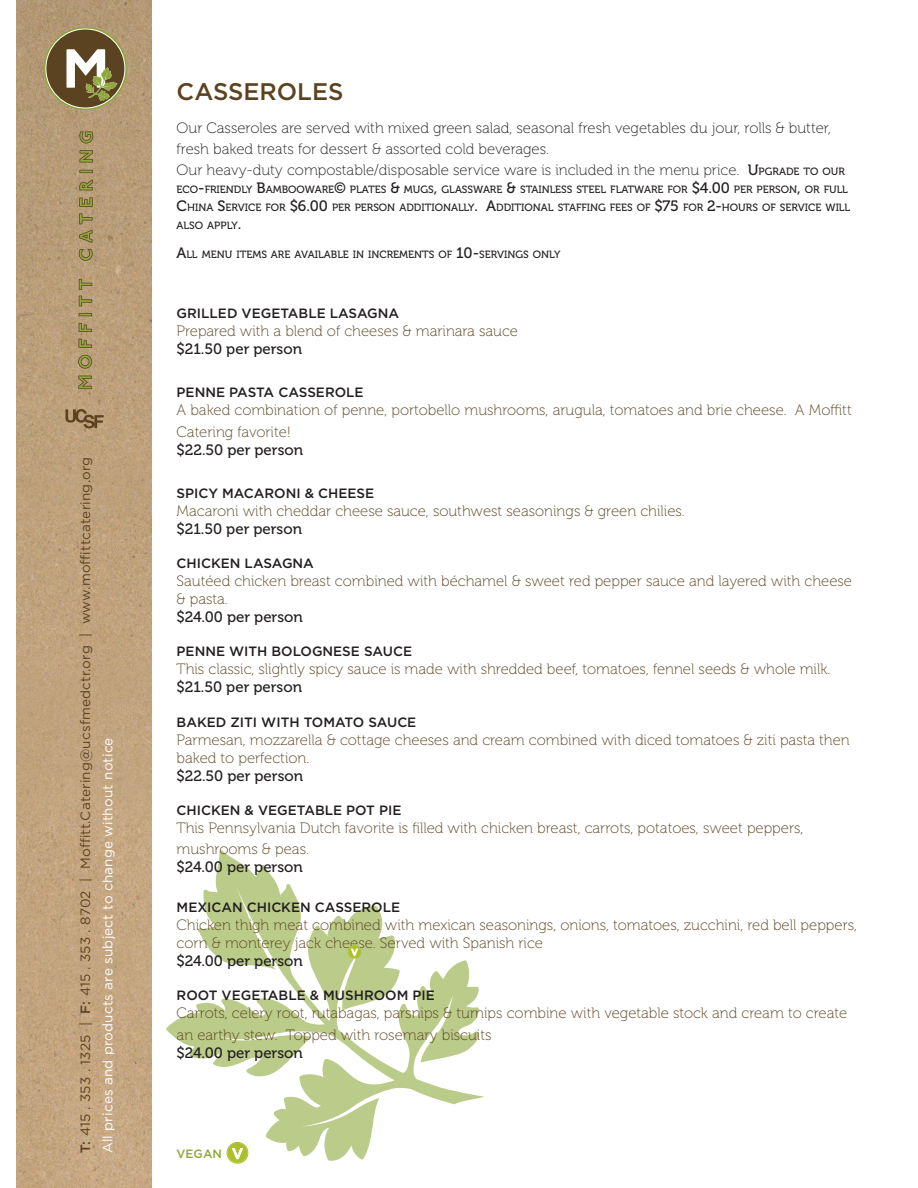
<style>
.page{position:relative;width:918px;height:1188px;background:#fff}
.page>*{position:absolute;margin:0;border:0;box-sizing:border-box;transform-origin:0 0}
.menu_title{font:500 24px "Gotham";color:#5b4321}
.t1{font:15px/21.6px "Museo 100";color:#5b4321}
.t2{font:15px/21px "Museo 100";color:#231f20}
.t3{font:15px "Museo 500";color:#231f20}
.t4{font:500 13.5px "Gotham";color:#231f20}
.t5{font:13.5px/22.5px "Gotham";letter-spacing:.015em;color:#5b4321}
.menu_BL{font:500 12px "Gotham";color:#8ea83a}
.t6{font:10.5px/18px "Museo 500";color:#231f20}
.s1{font-weight:500}
.s2{color:#fff}
.s3{font-family:"Museo 500"}
.s4{font-family:"Museo 500";font-size:10.5px}
.s5{font-size:15px}
</style>
<div class="page">
<img style="left:17px;top:0;width:135px;height:1188px">
<svg style="left:78px;top:376px;width:16px;height:13px"></svg>
<svg style="left:78px;top:355px;width:14px;height:14px"></svg>
<svg style="left:78px;top:339px;width:14px;height:9px"></svg>
<svg style="left:79px;top:323px;width:13px;height:9px"></svg>
<svg style="left:79px;top:313px;width:13px;height:3px"></svg>
<svg style="left:79px;top:296px;width:13px;height:10px"></svg>
<svg style="left:79px;top:279px;width:13px;height:11px"></svg>
<svg style="left:79px;top:249px;width:14px;height:12px"></svg>
<svg style="left:79px;top:230px;width:14px;height:13px"></svg>
<svg style="left:79px;top:213px;width:14px;height:11px"></svg>
<svg style="left:79px;top:197px;width:14px;height:10px"></svg>
<svg style="left:79px;top:179px;width:14px;height:11px"></svg>
<svg style="left:79px;top:170px;width:14px;height:3px"></svg>
<svg style="left:79px;top:150px;width:14px;height:13px"></svg>
<svg style="left:79px;top:131px;width:15px;height:13px"></svg>
<svg style="left:44px;top:27px;width:83px;height:83px"></svg>
<svg style="left:65px;top:409px;width:39px;height:19px"></svg>
<svg style="left:166px;top:850px;width:228px;height:259px"></svg>
<div style="left:227px;top:1142px;width:21px;height:21px;border:1px solid #abc02a;border-radius:50%"></div>
<div style="left:228px;top:1143px;width:19px;height:20px;background:#abc02a;border-radius:50%"></div>
<svg style="left:232px;top:1148px;width:11px;height:11px"></svg>
<div style="left:348px;top:945px;width:13px;height:13px;border:1px solid #abc02a;border-radius:50%"></div>
<svg style="left:348px;top:946px;width:13px;height:12px"></svg>
<svg style="left:351px;top:949px;width:7px;height:7px"></svg>
<svg style="left:80px;top:836px;width:10px;height:12px"></svg>
<svg style="left:80px;top:552px;width:10px;height:12px"></svg>
<p class="t5" style="left:74px;top:1153px;width:698px;rotate:-90deg"><span class="s1">T:</span> 415 . 353 . 1325 | <span class="s1">F:</span> 415 . 353 . 8702 | Mo tt.Catering@ucsfmedctr.org | www.mo ttcatering.org<br><span class="s2">All prices and products are subject to change without notice</span></p>
<p class="menu_title" style="left:177px;top:76px;width:168px">CASSEROLES</p>
<p class="t2" style="left:177px;top:117px;width:656px">Our Casseroles are served with mixed green salad, seasonal fresh vegetables du jour, rolls &amp; butter, fresh baked treats for dessert &amp; assorted cold beverages.</p>
<p class="t2" style="left:177px;top:159px;width:670px">Our heavy-duty compostable/disposable service ware is included in the menu price. <span class="s3">U</span><span class="s4">PGRADE TO OUR</span></p>
<p class="t6" style="left:177px;top:180px;width:675px">ECO<span class="s5">-</span>FRIENDLY <span class="s5">B</span>AMBOOWARE<span class="s5">©</span> PLATES <span class="s5">&amp;</span> MUGS<span class="s5">,</span> GLASSWARE <span class="s5">&amp;</span> STAINLESS STEEL FLATWARE FOR <span class="s5">$4.00</span> PER PERSON<span class="s5">,</span> OR FULL<br><span class="s5">C</span>HINA <span class="s5">S</span>ERVICE FOR <span class="s5">$6.00</span> PER PERSON ADDITIONALLY<span class="s5">. A</span>DDITIONAL STAFFING FEES OF <span class="s5">$75</span> FOR <span class="s5">2-</span>HOURS OF SERVICE WILL<br>ALSO APPLY<span class="s5">.</span></p>
<p class="t6" style="left:177px;top:245px;width:385px"><span class="s5">A</span>LL MENU ITEMS ARE AVAILABLE IN INCREMENTS OF <span class="s5">10-</span>SERVINGS ONLY</p>
<p class="t4" style="left:177px;top:305px;width:224px">GRILLED VEGETABLE LASAGNA</p>
<p class="t1" style="left:177px;top:320px;width:343px">Prepared with a blend of cheeses &amp; marinara sauce</p>
<p class="t3" style="left:177px;top:341px;width:127px">$21.50 per person</p>
<p class="t4" style="left:177px;top:384px;width:189px">PENNE PASTA CASSEROLE</p>
<p class="t1" style="left:177px;top:400px;width:677px">A baked combination of penne, portobello mushrooms, arugula, tomatoes and brie cheese. A Moffitt<br>Catering favorite!</p>
<p class="t3" style="left:177px;top:441px;width:128px">$22.50 per person</p>
<p class="t4" style="left:177px;top:485px;width:199px">SPICY MACARONI &amp; CHEESE</p>
<p class="t1" style="left:177px;top:500px;width:510px">Macaroni with cheddar cheese sauce, southwest seasonings &amp; green chilies.</p>
<p class="t3" style="left:177px;top:521px;width:127px">$21.50 per person</p>
<p class="t4" style="left:177px;top:555px;width:139px">CHICKEN LASAGNA</p>
<p class="t1" style="left:177px;top:572px;width:677px;line-height:18px">Sautéed chicken breast combined with béchamel &amp; sweet red pepper sauce and layered with cheese &amp; pasta.</p>
<p class="t3" style="left:177px;top:609px;width:128px">$24.00 per person</p>
<p class="t4" style="left:177px;top:644px;width:237px">PENNE WITH BOLOGNESE SAUCE</p>
<p class="t1" style="left:177px;top:659px;width:655px">This classic, slightly spicy sauce is made with shredded beef, tomatoes, fennel seeds &amp; whole milk.</p>
<p class="t3" style="left:177px;top:679px;width:127px">$21.50 per person</p>
<p class="t4" style="left:177px;top:714px;width:241px">BAKED ZITI WITH TOMATO SAUCE</p>
<p class="t1" style="left:177px;top:731px;width:675px;line-height:18px">Parmesan, mozzarella &amp; cottage cheeses and cream combined with diced tomatoes &amp; ziti pasta then baked to perfection.</p>
<p class="t3" style="left:177px;top:767px;width:128px">$22.50 per person</p>
<p class="t4" style="left:177px;top:802px;width:226px">CHICKEN &amp; VEGETABLE POT PIE</p>
<p class="t1" style="left:177px;top:817px;width:628px">This Pennsylvania Dutch favorite is filled with chicken breast, carrots, potatoes, sweet peppers, mushrooms &amp; peas.</p>
<p class="t3" style="left:177px;top:859px;width:128px">$24.00 per person</p>
<p class="t4" style="left:177px;top:899px;width:225px">MEXICAN CHICKEN CASSEROLE</p>
<p class="t1" style="left:177px;top:916px;width:682px;line-height:18px">Chicken thigh meat combined with mexican seasonings, onions, tomatoes, zucchini, red bell peppers, corn &amp; monterey jack cheese. Served with Spanish rice</p>
<p class="t3" style="left:177px;top:953px;width:128px">$24.00 per person</p>
<p class="t4" style="left:177px;top:987px;width:260px">ROOT VEGETABLE &amp; MUSHROOM PIE</p>
<p class="t1" style="left:177px;top:1003px;width:672px">Carrots, celery root, rutabagas, parsnips &amp; turnips combine with vegetable stock and cream to create an earthy stew. Topped with rosemary biscuits</p>
<p class="t3" style="left:177px;top:1044px;width:128px">$24.00 per person</p>
<p class="menu_BL" style="left:177px;top:1146px;width:47px">VEGAN</p>
</div>
